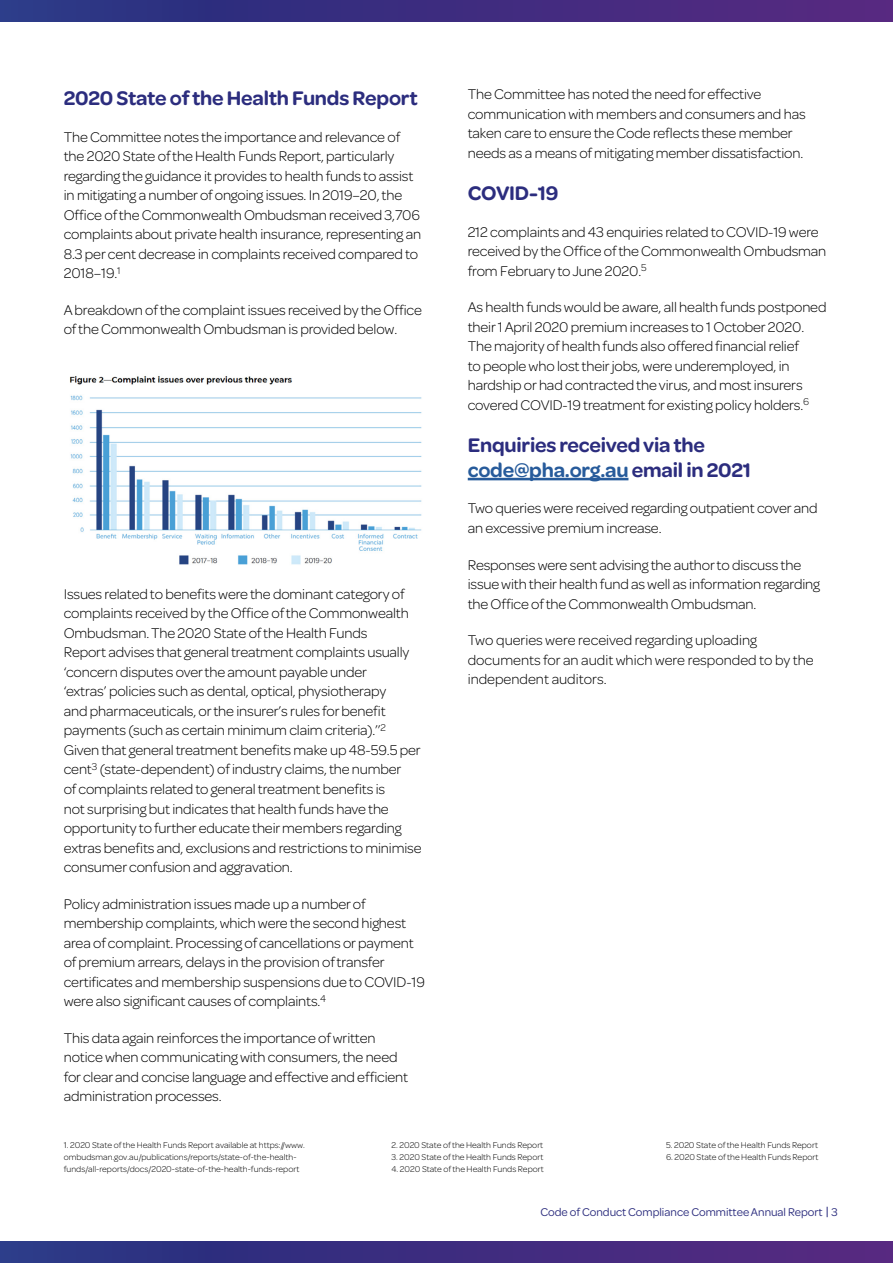
<style>
.page{position:relative;width:893px;height:1263px;background:#fff}
.page>*{position:absolute;margin:0;border:0;box-sizing:border-box;transform-origin:0 0}
.t1{font:600 21px/25.2px "Omnes";letter-spacing:-.01em;color:#2c2d7e}
.t2{font:300 15px/19.5px "Omnes";letter-spacing:-.01em;color:#000}
.t3{font:12px "Omnes";color:#2c2d7e}
.t4{font:300 9px/12px "Omnes";color:#000}
.s1{color:#275b9b}
</style>
<div class="page">
<div style="left:0;top:1242px;width:893px;height:21px;background:linear-gradient(to right,#253583,#57267e)"></div>
<div style="left:0;top:0;width:893px;height:21px;background:linear-gradient(to right,#253583,#57267e)"></div>
<hr style="left:468px;top:478px;width:160px;height:2px;background:#275b9b">
<img style="left:70px;top:376px;width:352px;height:189px">
<h1 class="t1" style="left:64px;top:84px;width:356px">2020 State of the Health Funds Report</h1>
<p class="t2" style="left:64px;top:126px;width:359px">The Committee notes the importance and relevance of the 2020 State of the Health Funds Report, particularly regarding the guidance it provides to health funds to assist in mitigating a number of ongoing issues. In 2019–20, the Office of the Commonwealth Ombudsman received 3,706 complaints about private health insurance, representing an 8.3 per cent decrease in complaints received compared to 2018–19.<sup>1</sup></p>
<p class="t2" style="left:64px;top:299px;width:360px">A breakdown of the complaint issues received by the Office of the Commonwealth Ombudsman is provided below.</p>
<p class="t2" style="left:64px;top:583px;width:359px">Issues related to benefits were the dominant category of complaints received by the Office of the Commonwealth Ombudsman. The 2020 State of the Health Funds<br>Report advises that general treatment complaints usually ‘concern disputes over the amount payable under<br>‘extras’ policies such as dental, optical, physiotherapy<br>and pharmaceuticals, or the insurer’s rules for benefit payments (such as certain minimum claim criteria).’’<sup>2<br></sup>Given that general treatment benefits make up 48-59.5 per cent<sup>3</sup> (state-dependent) of industry claims, the number<br>of complaints related to general treatment benefits is<br>not surprising but indicates that health funds have the opportunity to further educate their members regarding extras benefits and, exclusions and restrictions to minimise consumer confusion and aggravation.</p>
<p class="t2" style="left:64px;top:893px;width:363px">Policy administration issues made up a number of membership complaints, which were the second highest area of complaint. Processing of cancellations or payment of premium arrears, delays in the provision of transfer certificates and membership suspensions due to COVID-19 were also significant causes of complaints.<sup>4</sup></p>
<p class="t2" style="left:64px;top:1027px;width:346px">This data again reinforces the importance of written notice when communicating with consumers, the need for clear and concise language and effective and efficient administration processes.</p>
<p class="t2" style="left:468px;top:84px;width:339px">The Committee has noted the need for effective communication with members and consumers and has taken care to ensure the Code reflects these member needs as a means of mitigating member dissatisfaction.</p>
<h1 class="t1" style="left:468px;top:179px;width:92px">COVID-19</h1>
<p class="t2" style="left:468px;top:221px;width:360px">212 complaints and 43 enquiries related to COVID-19 were received by the Office of the Commonwealth Ombudsman from February to June 2020.<sup>5</sup></p>
<p class="t2" style="left:468px;top:296px;width:360px">As health funds would be aware, all health funds postponed their 1 April 2020 premium increases to 1 October 2020.<br>The majority of health funds also offered financial relief<br>to people who lost their jobs, were underemployed, in hardship or had contracted the virus, and most insurers covered COVID-19 treatment for existing policy holders.<sup>6</sup></p>
<h1 class="t1" style="left:468px;top:431px;width:285px">Enquiries received via the <span class="s1">code@pha.org.au</span> email in 2021</h1>
<p class="t2" style="left:468px;top:498px;width:351px">Two queries were received regarding outpatient cover and an excessive premium increase.</p>
<p class="t2" style="left:468px;top:554px;width:354px">Responses were sent advising the author to discuss the issue with their health fund as well as information regarding the Office of the Commonwealth Ombudsman.</p>
<p class="t2" style="left:468px;top:629px;width:347px">Two queries were received regarding uploading documents for an audit which were responded to by the independent auditors.</p>
<p class="t4" style="left:64px;top:1139px;width:243px">1. 2020 State of the Health Funds Report available at https://www. ombudsman.gov.au/publications/reports/state-of-the-health&shy;funds/all-reports/docs/2020-state-of-the-health-funds-report</p>
<p class="t4" style="left:391px;top:1139px;width:153px">2. 2020 State of the Health Funds Report</p>
<p class="t4" style="left:391px;top:1151px;width:153px">3. 2020 State of the Health Funds Report</p>
<p class="t4" style="left:391px;top:1163px;width:154px">4. 2020 State of the Health Funds Report</p>
<p class="t4" style="left:666px;top:1139px;width:153px">5. 2020 State of the Health Funds Report</p>
<p class="t4" style="left:666px;top:1151px;width:154px">6. 2020 State of the Health Funds Report</p>
<p class="t3" style="left:540px;top:1203px;width:299px">Code of Conduct Compliance Committee Annual Report 3</p>
</div>
